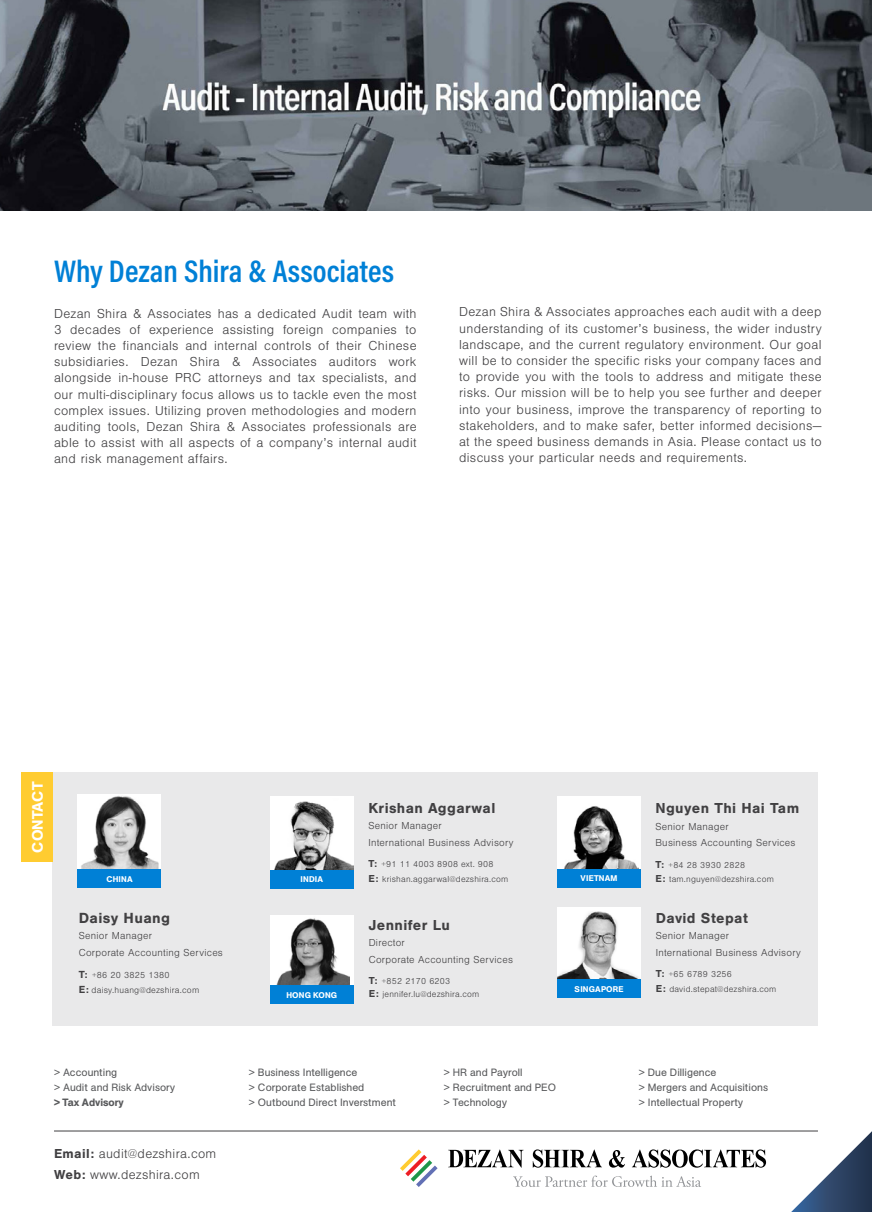
<style>
.page{position:relative;width:872px;height:1212px;background:#fff}
.page>*{position:absolute;margin:0;border:0;box-sizing:border-box;transform-origin:0 0}
.t1{font:600 31.5px "Acumin Pro Cond";color:#0080d6}
.t2{font:700 15.3px "Nimbus San";letter-spacing:.025em;color:#414042}
.t3{font:700 15px "Nimbus San";letter-spacing:.025em;color:#414042}
.t4{font:500 15px "Unlimited Sans";color:#fff}
.t5{font:300 13.5px/16.2px "Nimbus San";letter-spacing:.025em;color:#414042;text-align:justify}
.t6{font:10.5px/15px "Unlimited Sans";color:#58595b}
.t7{font:300 10.5px/16.5px "Nimbus San";letter-spacing:.025em;color:#414042}
.t8{font:500 10.5px "Unlimited Sans";color:#58595b}
.t9{font:300 9.15px/14.7px "Nimbus San";letter-spacing:.025em;color:#414042}
.t10{font:300 9px "Nimbus San";letter-spacing:.025em;color:#414042}
.t11{font:500 8.25px "Unlimited Sans";letter-spacing:.025em;color:#fff}
.s1{font-weight:700;font-size:10.65px}
.s2{font-weight:700;font-size:10.5px}
.s3{font-weight:700}
</style>
<div class="page">
<svg style="left:791px;top:1131px;width:81px;height:81px"></svg>
<div style="left:53px;top:773px;width:765px;height:253px;background:#e9e9ea"></div>
<div style="left:21px;top:773px;width:32px;height:89px;background:#ffcc31"></div>
<div style="left:557px;top:796px;width:84px;height:91px;background:#fff"></div>
<img style="left:563px;top:806px;width:76px;height:63px">
<img style="left:77px;top:795px;width:84px;height:83px">
<div style="left:270px;top:915px;width:83px;height:83px;background:#fff"></div>
<img style="left:276px;top:918px;width:73px;height:67px">
<div style="left:557px;top:869px;width:84px;height:18px;background:#0080d6"></div>
<div style="left:270px;top:985px;width:83px;height:19px;background:#0080d6"></div>
<div style="left:78px;top:869px;width:83px;height:19px;background:#0080d6"></div>
<img style="left:557px;top:907px;width:83px;height:72px">
<div style="left:557px;top:979px;width:83px;height:19px;background:#0080d6"></div>
<div style="left:270px;top:796px;width:84px;height:84px;background:#fff"></div>
<img style="left:274px;top:801px;width:80px;height:69px">
<div style="left:270px;top:870px;width:84px;height:18px;background:#0080d6"></div>
<svg style="left:448px;top:1149px;width:75px;height:18px"></svg>
<svg style="left:533px;top:1149px;width:69px;height:18px"></svg>
<svg style="left:609px;top:1150px;width:16px;height:17px"></svg>
<svg style="left:632px;top:1149px;width:134px;height:19px"></svg>
<svg style="left:400px;top:1149px;width:37px;height:38px"></svg>
<svg style="left:513px;top:1175px;width:188px;height:12px"></svg>
<hr style="left:54px;top:1131px;width:764px;height:1px;background:#414042">
<img style="left:0;top:0;width:872px;height:211px">
<h1 class="t1" style="left:54px;top:250px;width:342px">Why Dezan Shira &amp; Associates</h1>
<p class="t5" style="left:54px;top:305px;width:364px">Dezan Shira &amp; Associates has a dedicated Audit team with 3 decades of experience assisting foreign companies to review the financials and internal controls of their Chinese subsidiaries. Dezan Shira &amp; Associates auditors work alongside in-house PRC attorneys and tax specialists, and our multi-disciplinary focus allows us to tackle even the most complex issues. Utilizing proven methodologies and modern auditing tools, Dezan Shira &amp; Associates professionals are able to assist with all aspects of a company’s internal audit and risk management affairs.</p>
<p class="t5" style="left:459px;top:304px;width:364px">Dezan Shira &amp; Associates approaches each audit with a deep understanding of its customer’s business, the wider industry landscape, and the current regulatory environment. Our goal will be to consider the specific risks your company faces and to provide you with the tools to address and mitigate these risks. Our mission will be to help you see further and deeper into your business, improve the transparency of reporting to stakeholders, and to make safer, better informed decisions— at the speed business demands in Asia. Please contact us to discuss your particular needs and requirements.</p>
<p class="t4" style="left:26px;top:852px;width:72px;rotate:-90deg">CONTACT</p>
<p class="t11" style="left:106px;top:873px;width:28px">CHINA</p>
<p class="t2" style="left:79px;top:909px;width:93px">Daisy Huang</p>
<p class="t7" style="left:79px;top:928px;width:146px">Senior Manager<br>Corporate Accounting Services</p>
<p class="t9" style="left:79px;top:968px;width:122px"><span class="s1">T:</span> +86 20 3825 1380<br><span class="s1">E:</span> daisy.huang@dezshira.com</p>
<p class="t3" style="left:368px;top:799px;width:128px">Krishan Aggarwal</p>
<p class="t7" style="left:368px;top:818px;width:147px">Senior Manager<br>International Business Advisory</p>
<p class="t10" style="left:368px;top:859px;width:127px"><span class="s2">T:</span> +91 11 4003 8908 ext. 908</p>
<p class="t3" style="left:655px;top:800px;width:145px">Nguyen Thi Hai Tam</p>
<p class="t7" style="left:655px;top:818px;width:142px">Senior Manager<br>Business Accounting Services</p>
<p class="t10" style="left:655px;top:860px;width:91px"><span class="s2">T:</span> +84 28 3930 2828</p>
<p class="t11" style="left:300px;top:873px;width:24px">INDIA</p>
<p class="t10" style="left:368px;top:874px;width:141px"><span class="s2">E:</span> krishan.aggarwal@dezshira.com</p>
<p class="t11" style="left:580px;top:872px;width:38px">VIETNAM</p>
<p class="t10" style="left:655px;top:874px;width:120px"><span class="s2">E:</span> tam.nguyen@dezshira.com</p>
<p class="t3" style="left:369px;top:916px;width:83px">Jennifer Lu</p>
<p class="t7" style="left:369px;top:935px;width:146px">Director<br>Corporate Accounting Services</p>
<p class="t10" style="left:369px;top:976px;width:83px"><span class="s2">T:</span> +852 2170 6203</p>
<p class="t11" style="left:286px;top:989px;width:52px">HONG KONG</p>
<p class="t10" style="left:369px;top:989px;width:112px"><span class="s2">E:</span> jennifer.lu@dezshira.com</p>
<p class="t3" style="left:655px;top:909px;width:94px">David Stepat</p>
<p class="t7" style="left:655px;top:928px;width:147px">Senior Manager<br>International Business Advisory</p>
<p class="t10" style="left:655px;top:970px;width:78px"><span class="s2">T:</span> +65 6789 3256</p>
<p class="t11" style="left:574px;top:983px;width:50px">SINGAPORE</p>
<p class="t10" style="left:655px;top:984px;width:122px"><span class="s2">E:</span> david.stepat@dezshira.com</p>
<p class="t6" style="left:54px;top:1065px;width:123px">&gt; Accounting<br>&gt; Audit and Risk Advisory</p>
<p class="t8" style="left:54px;top:1095px;width:71px">&gt; Tax Advisory</p>
<p class="t5" style="left:54px;top:1143px;width:164px;line-height:21.6px"><span class="s3">Email:</span> audit@dezshira.com<br><span class="s3">Web:</span> www.dezshira.com</p>
<p class="t6" style="left:249px;top:1065px;width:149px">&gt; Business Intelligence<br>&gt; Corporate Established<br>&gt; Outbound Direct Inverstment</p>
<p class="t6" style="left:444px;top:1065px;width:114px">&gt; HR and Payroll<br>&gt; Recruitment and PEO &gt; Technology</p>
<p class="t6" style="left:639px;top:1065px;width:131px">&gt; Due Dilligence<br>&gt; Mergers and Acquisitions &gt; Intellectual Property</p>
</div>
